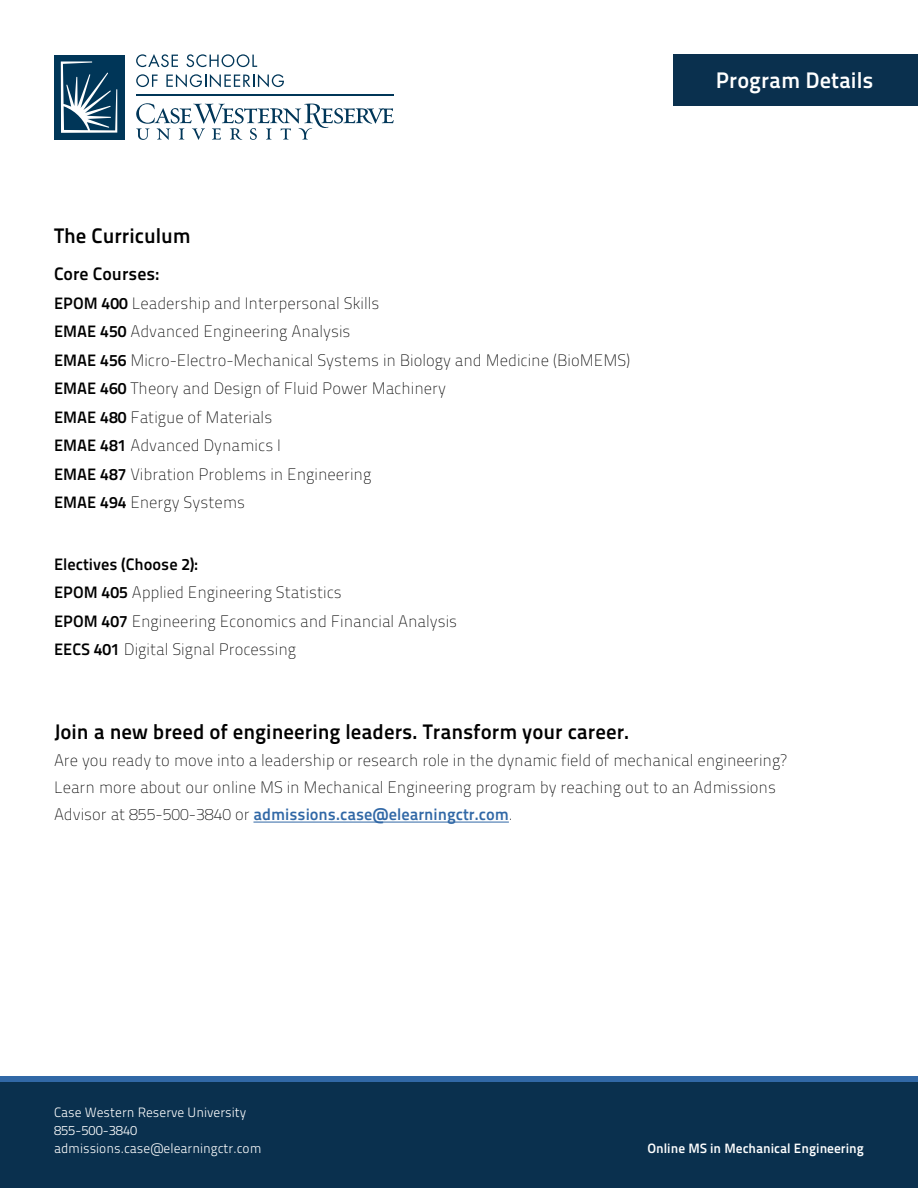
<style>
.page{position:relative;width:918px;height:1188px;background:#fff}
.page>*{position:absolute;margin:0;border:0;box-sizing:border-box;transform-origin:0 0}
.t1{font:22.5px "Titillium Maps 26 L 750 wt";color:#fff}
.t2{font:21px "Titillium Maps 26 L 750 wt";color:#000}
.t3{font:18px "Titillium Maps 26 L 750 wt";color:#000}
.t4{font:16.5px/28.5px "Titillium Maps 26 L 1 wt";color:#000}
.t5{font:16.5px "Titillium Maps 26 L 750 wt";color:#3168a6}
.t6{font:16.5px "Titillium Maps 26 L 750 wt";color:#000}
.t7{font:13.5px/18px "Titillium Maps 26 L 250 wt";color:#fff}
.t8{font:13.5px "Titillium Maps 26 L 750 wt";color:#fff}
.s1{font-family:"Titillium Maps 26 L 750 wt"}
.s2{font-family:"Titillium Maps 26 L 1 wt";color:#000}
</style>
<div class="page">
<div style="left:0;top:1082px;width:918px;height:106px;background:#0a304e"></div>
<div style="left:673px;top:54px;width:245px;height:51px;background:#0a304e"></div>
<svg style="left:136px;top:54px;width:42px;height:13px"></svg>
<svg style="left:186px;top:54px;width:71px;height:13px"></svg>
<svg style="left:136px;top:74px;width:22px;height:13px"></svg>
<svg style="left:166px;top:74px;width:118px;height:13px"></svg>
<svg style="left:136px;top:103px;width:258px;height:37px"></svg>
<hr style="left:136px;top:95px;width:257px;height:1px;background:#003658">
<div style="left:54px;top:55px;width:70px;height:85px;background:#003658"></div>
<svg style="left:61px;top:61px;width:56px;height:72px"></svg>
<div style="left:0;top:1076px;width:918px;height:6px;background:#3168a6"></div>
<hr style="left:253px;top:822px;width:256px;height:1px;background:#3168a6">
<p class="t2" style="left:54px;top:219px;width:138px">The Curriculum</p>
<p class="t3" style="left:54px;top:260px;width:107px">Core Courses:</p>
<p class="t4" style="left:54px;top:288px;width:578px"><span class="s1">EPOM 400</span> Leadership and Interpersonal Skills<br><span class="s1">EMAE 450</span> Advanced Engineering Analysis<br><span class="s1">EMAE 456</span> Micro-Electro-Mechanical Systems in Biology and Medicine (BioMEMS)<br><span class="s1">EMAE 460</span> Theory and Design of Fluid Power Machinery<br><span class="s1">EMAE 480</span> Fatigue of Materials<br><span class="s1">EMAE 481</span> Advanced Dynamics I<br><span class="s1">EMAE 487</span> Vibration Problems in Engineering<br><span class="s1">EMAE 494</span> Energy Systems</p>
<p class="t6" style="left:54px;top:551px;width:146px">Electives (Choose 2):</p>
<p class="t4" style="left:54px;top:577px;width:405px"><span class="s1">EPOM 405</span> Applied Engineering Statistics<br><span class="s1">EPOM 407</span> Engineering Economics and Financial Analysis<br><span class="s1">EECS 401</span> Digital Signal Processing</p>
<h1 class="t1" style="left:716px;top:63px;width:159px">Program Details</h1>
<p class="t2" style="left:54px;top:716px;width:577px">Join a new breed of engineering leaders. Transform your career.</p>
<p class="t4" style="left:54px;top:746px;width:734px;line-height:27px">Are you ready to move into a leadership or research role in the dynamic field of mechanical engineering?<br>Learn more about our online MS in Mechanical Engineering program by reaching out to an Admissions</p>
<p class="t5" style="left:54px;top:802px;width:461px"><span class="s2">Advisor at 855-500-3840 or</span> admissions.case@elearningctr.com<span class="s2">.</span></p>
<p class="t7" style="left:54px;top:1103px;width:209px">Case Western Reserve University<br>855-500-3840 admissions.case@elearningctr.com</p>
<p class="t8" style="left:647px;top:1138px;width:218px">Online MS in Mechanical Engineering</p>
</div>
